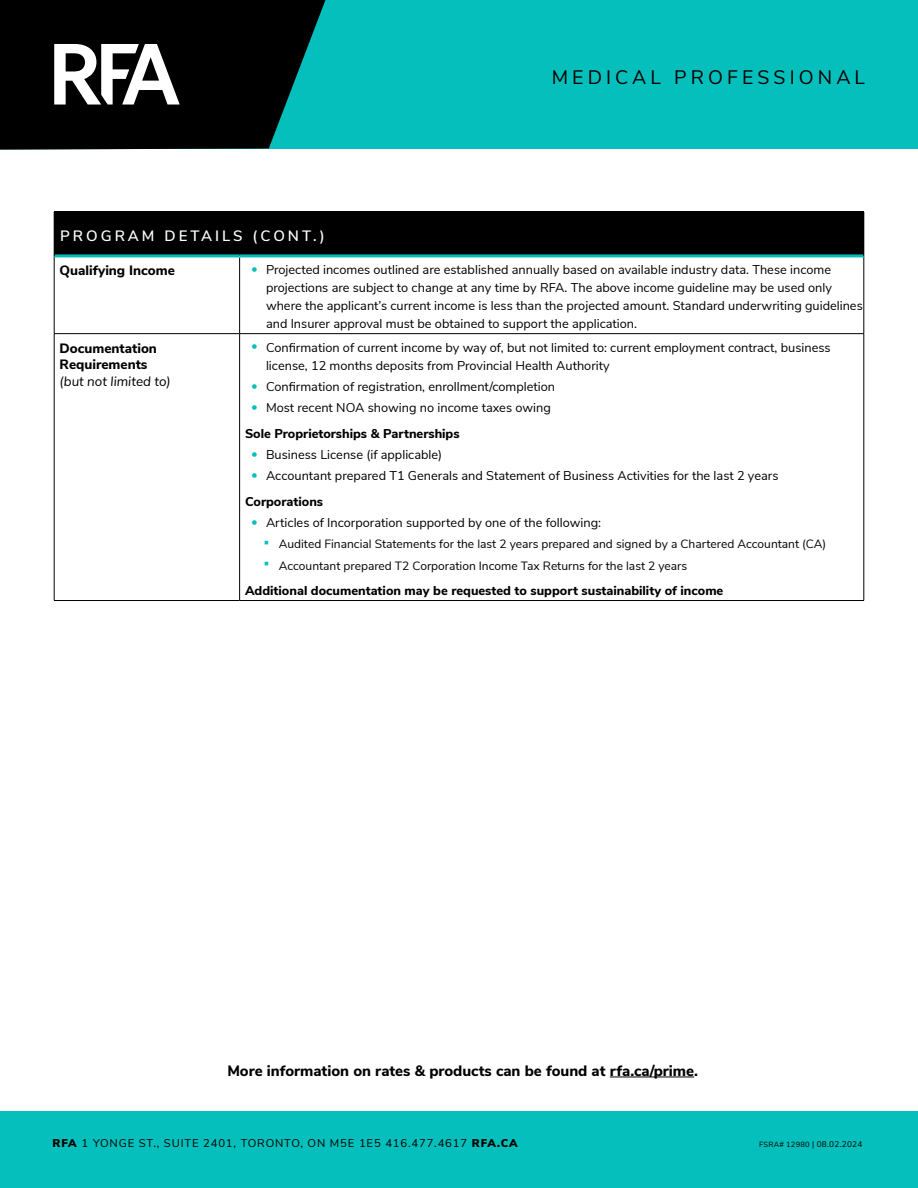
<style>
.page{position:relative;width:918px;height:1188px;background:#fff}
.page>*{position:absolute;margin:0;border:0;box-sizing:border-box;transform-origin:0 0}
.t1{font:19.5px "Nunito Sans";letter-spacing:.21em;color:#000}
.t2{font:800 15px "Nunito Sans";color:#000}
.t3{font:600 15px "Nunito Sans";letter-spacing:.2em;color:#fff}
.t4{font:800 13.5px/16.5px "Nunito Sans";color:#000}
.t5{font:italic 13.5px "Nunito Sans";color:#000}
.t6{font:12.75px/18px "Nunito Sans";color:#000}
.t7{font:800 12.75px "Nunito Sans";color:#000}
.t8{font:12px/21.3px "Nunito Sans";color:#000}
.t9{font:11.25px "Nunito Sans";letter-spacing:.075em;color:#000}
.t10{font:8.25px "Nunito Sans";letter-spacing:.03em;color:#000}
.s1{color:#04bfbb}
.s2{font-weight:800}
.s3{font-weight:900}
.s4{font-size:7.5px}
</style>
<div class="page">
<div style="left:54px;top:212px;width:810px;height:44px;background:#000"></div>
<hr style="left:54px;top:256px;width:1px;height:77px;background:#000">
<hr style="left:239px;top:257px;width:1px;height:76px;background:#000">
<hr style="left:864px;top:256px;width:1px;height:77px;background:#000">
<hr style="left:54px;top:334px;width:1px;height:266px;background:#000">
<hr style="left:239px;top:334px;width:1px;height:266px;background:#000">
<hr style="left:864px;top:334px;width:1px;height:266px;background:#000">
<hr style="left:54px;top:600px;width:186px;height:1px;background:#000">
<hr style="left:240px;top:600px;width:624px;height:1px;background:#000">
<hr style="left:54px;top:254px;width:186px;height:3px;background:#04bfbb">
<hr style="left:240px;top:254px;width:624px;height:3px;background:#04bfbb">
<hr style="left:54px;top:211px;width:186px;height:1px;background:#000">
<hr style="left:54px;top:212px;width:1px;height:44px;background:#000">
<hr style="left:240px;top:211px;width:624px;height:1px;background:#000">
<hr style="left:864px;top:212px;width:1px;height:44px;background:#000">
<hr style="left:54px;top:333px;width:186px;height:1px;background:#000">
<hr style="left:240px;top:333px;width:624px;height:1px;background:#000">
<hr style="left:610px;top:1077px;width:84px;height:1px;background:#000">
<div style="left:0;top:0;width:918px;height:148px;background:#04bfbb"></div>
<svg style="left:0;top:0;width:325px;height:150px;background:#021414"></svg>
<svg style="left:54px;top:44px;width:126px;height:61px;background:#8b8b8b"></svg>
<div style="left:0;top:1112px;width:918px;height:76px;background:#04bfbb"></div>
<h1 class="t1" style="left:552px;top:63px;width:315px">MEDICAL PROFESSIONAL</h1>
<p class="t3" style="left:60px;top:225px;width:266px">PROGRAM DETAILS (CONT.)</p>
<p class="t4" style="left:60px;top:261px;width:117px">Qualifying Income</p>
<p class="t6" style="left:266px;top:260px;width:598px;text-indent:-15px"><span class="s1">•</span> Projected incomes outlined are established annually based on available industry data. These income projections are subject to change at any time by RFA. The above income guideline may be used only where the applicant’s current income is less than the projected amount. Standard underwriting guidelines and Insurer approval must be obtained to support the application.</p>
<p class="t4" style="left:60px;top:339px;width:99px">Documentation<br>Requirements</p>
<p class="t5" style="left:60px;top:371px;width:113px">(but not limited to)</p>
<p class="t6" style="left:266px;top:338px;width:566px;text-indent:-15px"><span class="s1">•</span> Confirmation of current income by way of, but not limited to: current employment contract, business license, 12 months deposits from Provincial Health Authority</p>
<p class="t6" style="left:251px;top:377px;width:306px"><span class="s1">•</span> Confirmation of registration, enrollment/completion</p>
<p class="t6" style="left:245px;top:394px;width:307px;line-height:25.5px;text-indent:6px"><span class="s1">•</span> Most recent NOA showing no income taxes owing<br><span class="s2">Sole Proprietorships &amp; Partnerships</span></p>
<p class="t6" style="left:251px;top:445px;width:193px"><span class="s1">•</span> Business License (if applicable)</p>
<p class="t6" style="left:245px;top:462px;width:535px;line-height:25.5px;text-indent:6px"><span class="s1">•</span> Accountant prepared T1 Generals and Statement of Business Activities for the last 2 years<br><span class="s2">Corporations</span></p>
<p class="t6" style="left:251px;top:513px;width:352px"><span class="s1">•</span> Articles of Incorporation supported by one of the following:</p>
<p class="t8" style="left:279px;top:533px;width:549px">Audited Financial Statements for the last 2 years prepared and signed by a Chartered Accountant (CA)<br>Accountant prepared T2 Corporation Income Tax Returns for the last 2 years</p>
<p class="t7" style="left:245px;top:581px;width:480px">Additional documentation may be requested to support sustainability of income</p>
<p class="t2" style="left:227px;top:1060px;width:472px">More information on rates &amp; products can be found at rfa.ca/prime.</p>
<p class="t9" style="left:53px;top:1135px;width:466px"><span class="s3">RFA</span> 1 YONGE ST., SUITE 2401, TORONTO, ON M5E 1E5 416.477.4617 <span class="s3">RFA.CA</span></p>
<p class="t10" style="left:759px;top:1138px;width:105px"><span class="s4">FSRA# 12980</span> | 08.02.2024</p>
</div>
